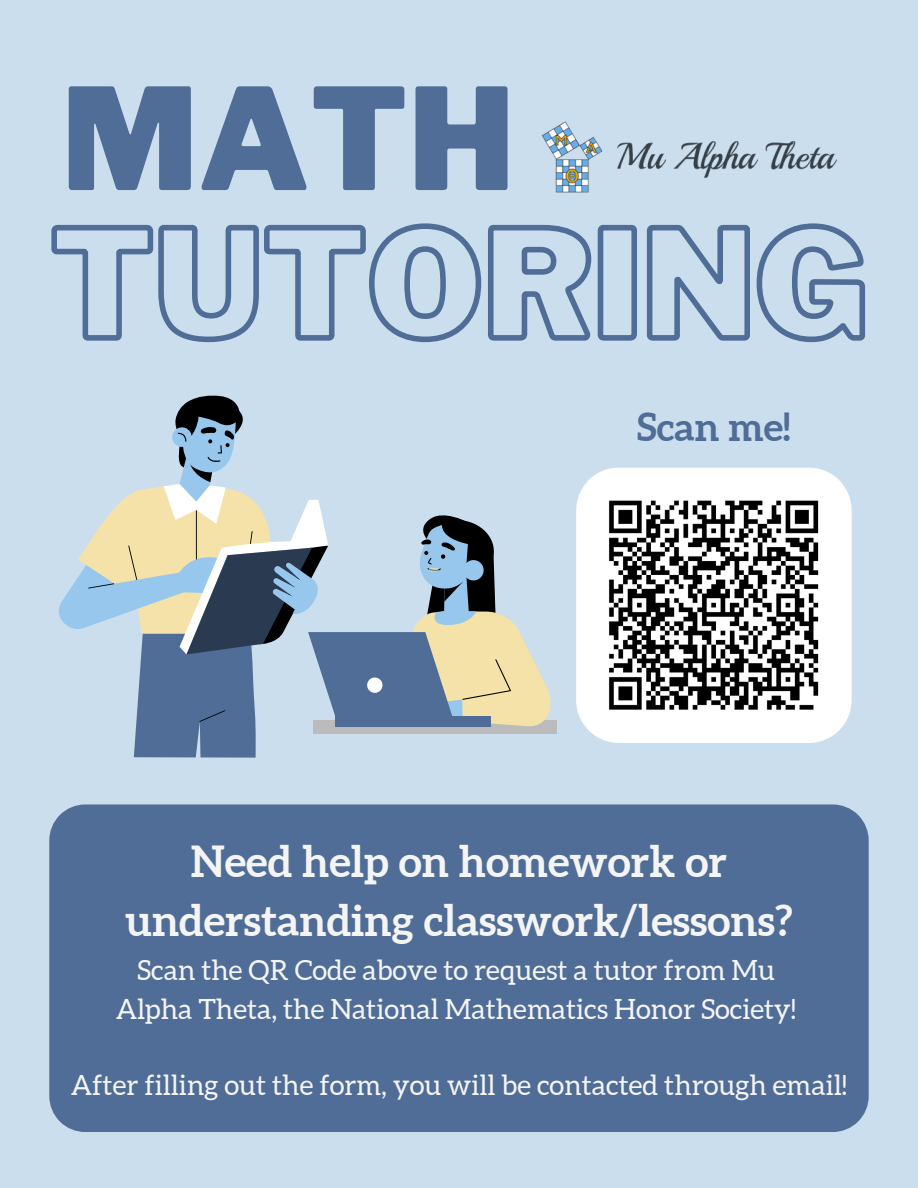
<style>
.page{position:relative;width:918px;height:1188px;background:#cbdeed}
.page>*{position:absolute;margin:0;border:0;box-sizing:border-box;transform-origin:0 0}
.t1{font:900 139.8px "Libre Franklin";color:#4f6d96}
.t2{font:700 42.9px/59.7px "Aleo";color:#f5f4f4;text-align:center}
.t3{font:700 38.85px "Aleo";color:#4f6d96}
.t4{font:27.9px "Aleo";color:#f5f4f4}
</style>
<div class="page">
<div style="left:49px;top:804px;width:820px;height:328px;background:#4f6d96"></div>
<svg style="left:58px;top:395px;width:494px;height:363px"></svg>
<svg style="left:576px;top:468px;width:276px;height:275px;fill:#fff"></svg>
<img style="left:603px;top:494px;width:221px;height:222px">
<img style="left:541px;top:121px;width:296px;height:72px">
<svg style="left:51px;top:223px;width:815px;height:120px"></svg>
<p class="t1" style="left:61px;top:55px;width:455px">MATH</p>
<p class="t3" style="left:637px;top:405px;width:155px">Scan me!</p>
<p class="t2" style="left:125px;top:831px;width:669px">Need help on homework or understanding classwork/lessons?</p>
<p class="t4" style="left:137px;top:955px;width:639px">Scan the QR Code above to request a tutor from Mu</p>
<p class="t4" style="left:116px;top:993px;width:682px">Alpha Theta, the National Mathematics Honor Society!</p>
<p class="t4" style="left:71px;top:1069px;width:778px">After filling out the form, you will be contacted through email!</p>
</div>
